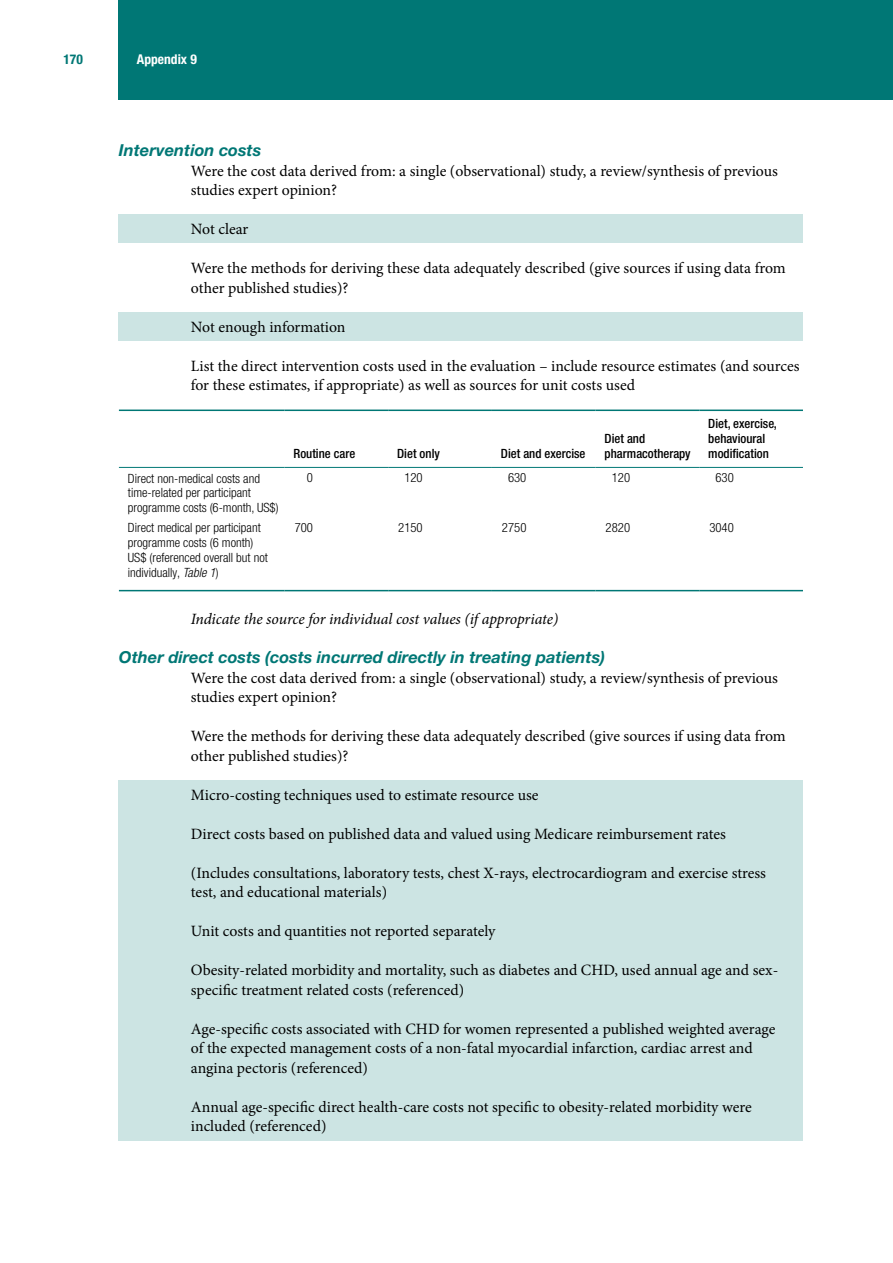
<style>
.page{position:relative;width:893px;height:1263px;background:#fff}
.page>*{position:absolute;margin:0;border:0;box-sizing:border-box;transform-origin:0 0}
.t1{font:italic 700 16.5px "Helvetica Neue LT Pro";color:#007775}
.t2{font:15.75px/19.5px "Minion Pro";color:#000}
.t3{font:italic 15.75px "Minion Pro";letter-spacing:-.01em;color:#000}
.t4{font:700 condensed 13.5px "Helvetica Neue LT Pro";color:#fff}
.t5{font:700 condensed 13.5px "Helvetica Neue LT Pro";color:#007775}
.t6{font:300 condensed 12.75px/15px "Helvetica Neue LT Pro";color:#000}
.t7{font:500 condensed 12.75px/15px "Helvetica Neue LT Pro";color:#000}
.s1{font-style:italic}
</style>
<div class="page">
<div style="left:119px;top:0;width:774px;height:99px;background:#007775"></div>
<div style="left:119px;top:214px;width:684px;height:29px;background:#cce4e3"></div>
<div style="left:119px;top:312px;width:684px;height:28px;background:#cce4e3"></div>
<hr style="left:119px;top:590px;width:166px;height:1px;background:#007775">
<hr style="left:285px;top:590px;width:103px;height:1px;background:#007775">
<hr style="left:388px;top:590px;width:104px;height:1px;background:#007775">
<hr style="left:492px;top:590px;width:104px;height:1px;background:#007775">
<hr style="left:596px;top:590px;width:103px;height:1px;background:#007775">
<hr style="left:699px;top:590px;width:104px;height:1px;background:#007775">
<hr style="left:119px;top:410px;width:166px;height:1px;background:#007775">
<hr style="left:285px;top:410px;width:103px;height:1px;background:#007775">
<hr style="left:388px;top:410px;width:104px;height:1px;background:#007775">
<hr style="left:492px;top:410px;width:104px;height:1px;background:#007775">
<hr style="left:596px;top:410px;width:103px;height:1px;background:#007775">
<hr style="left:699px;top:410px;width:104px;height:1px;background:#007775">
<hr style="left:119px;top:467px;width:166px;height:1px;background:#007775">
<hr style="left:285px;top:467px;width:103px;height:1px;background:#007775">
<hr style="left:388px;top:467px;width:104px;height:1px;background:#007775">
<hr style="left:492px;top:467px;width:104px;height:1px;background:#007775">
<hr style="left:596px;top:467px;width:103px;height:1px;background:#007775">
<hr style="left:699px;top:467px;width:104px;height:1px;background:#007775">
<div style="left:119px;top:780px;width:684px;height:360px;background:#cce4e3"></div>
<p class="t5" style="left:63px;top:51px;width:21px">170</p>
<p class="t4" style="left:137px;top:51px;width:61px">Appendix 9</p>
<p class="t1" style="left:119px;top:140px;width:144px">Intervention costs</p>
<p class="t2" style="left:191px;top:161px;width:588px">Were the cost data derived from: a single (observational) study, a review/synthesis of previous studies expert opinion?</p>
<p class="t2" style="left:191px;top:219px;width:59px">Not clear</p>
<p class="t2" style="left:191px;top:258px;width:596px">Were the methods for deriving these data adequately described (give sources if using data from other published studies)?</p>
<p class="t2" style="left:191px;top:317px;width:156px">Not enough information</p>
<p class="t2" style="left:191px;top:356px;width:610px">List the direct intervention costs used in the evaluation – include resource estimates (and sources for these estimates, if appropriate) as well as sources for unit costs used</p>
<p class="t7" style="left:294px;top:446px;width:63px">Routine care</p>
<p class="t7" style="left:397px;top:446px;width:44px">Diet only</p>
<p class="t7" style="left:501px;top:446px;width:86px">Diet and exercise</p>
<p class="t7" style="left:605px;top:431px;width:88px">Diet and pharmacotherapy</p>
<p class="t7" style="left:708px;top:416px;width:70px">Diet, exercise, behavioural modification</p>
<p class="t6" style="left:128px;top:470px;width:152px">Direct non-medical costs and time-related per participant programme costs (6-month, US$)</p>
<p class="t6" style="left:307px;top:470px;width:8px">0</p>
<p class="t6" style="left:404px;top:470px;width:20px">120</p>
<p class="t6" style="left:508px;top:470px;width:20px">630</p>
<p class="t6" style="left:612px;top:470px;width:20px">120</p>
<p class="t6" style="left:715px;top:470px;width:20px">630</p>
<p class="t6" style="left:128px;top:520px;width:141px">Direct medical per participant programme costs (6 month)<br>US$ (referenced overall but not individually, <span class="s1">Table 1</span>)</p>
<p class="t6" style="left:295px;top:520px;width:20px">700</p>
<p class="t6" style="left:398px;top:520px;width:26px">2150</p>
<p class="t6" style="left:502px;top:520px;width:26px">2750</p>
<p class="t6" style="left:606px;top:520px;width:26px">2820</p>
<p class="t6" style="left:709px;top:520px;width:26px">3040</p>
<p class="t3" style="left:191px;top:608px;width:369px">Indicate the source for individual cost values (if appropriate)</p>
<p class="t1" style="left:119px;top:647px;width:488px">Other direct costs (costs incurred directly in treating patients)</p>
<p class="t2" style="left:191px;top:668px;width:588px">Were the cost data derived from: a single (observational) study, a review/synthesis of previous studies expert opinion?</p>
<p class="t2" style="left:191px;top:726px;width:596px">Were the methods for deriving these data adequately described (give sources if using data from other published studies)?</p>
<p class="t2" style="left:191px;top:785px;width:349px">Micro-costing techniques used to estimate resource use</p>
<p class="t2" style="left:191px;top:824px;width:537px">Direct costs based on published data and valued using Medicare reimbursement rates</p>
<p class="t2" style="left:191px;top:863px;width:577px">(Includes consultations, laboratory tests, chest X-rays, electrocardiogram and exercise stress test, and educational materials)</p>
<p class="t2" style="left:191px;top:921px;width:306px">Unit costs and quantities not reported separately</p>
<p class="t2" style="left:191px;top:960px;width:589px">Obesity-related morbidity and mortality, such as diabetes and CHD, used annual age and sex&shy;specific treatment related costs (referenced)</p>
<p class="t2" style="left:191px;top:1019px;width:586px">Age-specific costs associated with CHD for women represented a published weighted average of the expected management costs of a non-fatal myocardial infarction, cardiac arrest and angina pectoris (referenced)</p>
<p class="t2" style="left:191px;top:1097px;width:562px">Annual age-specific direct health-care costs not specific to obesity-related morbidity were included (referenced)</p>
</div>
